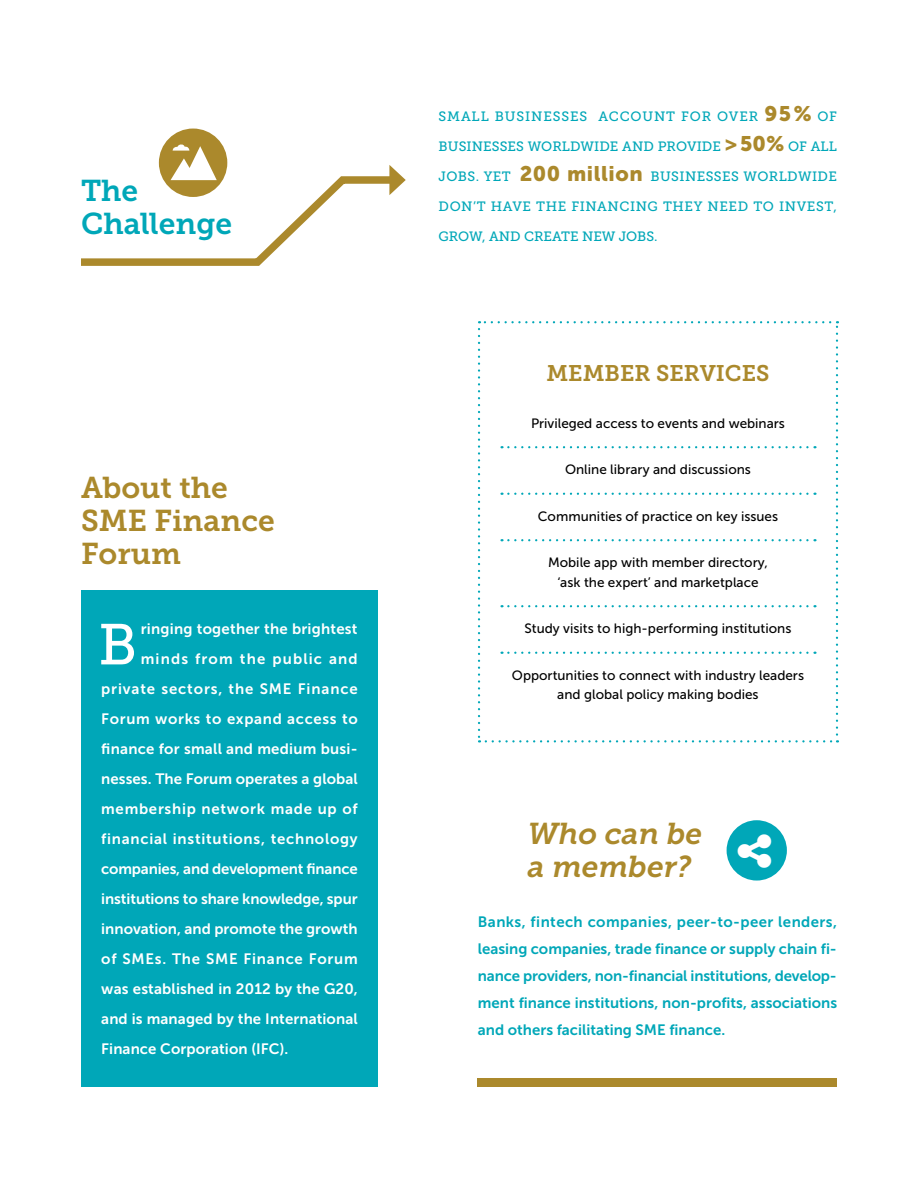
<style>
.page{position:relative;width:918px;height:1188px;background:#fff}
.page>*{position:absolute;margin:0;border:0;box-sizing:border-box;transform-origin:0 0}
.t1{font:57.45px "Museo Slab 500";color:#fff}
.t2{font:30px/33px "Museo Slab 700";color:#ab892c}
.t3{font:italic 30px/33px "Museo Slab 700";color:#ab892c}
.t4{font:30px/33px "Museo Slab 700";color:#00a7b8}
.t5{font:22.5px "Museo Slab 700";color:#ab892c}
.t6{font:15px/27px "Museo Sans 700";color:#00a7b8;text-align:justify}
.t7{font:15px "Museo Sans 700";letter-spacing:.015em;color:#fff}
.t8{font:15px "Museo Sans 700";letter-spacing:.05em;color:#fff}
.t9{font:15px "Museo Sans 700";letter-spacing:-.005em;color:#fff}
.t10{font:15px "Museo Sans 700";letter-spacing:-.015em;color:#fff}
.t11{font:15px "Museo Sans 700";letter-spacing:.06em;color:#fff}
.t12{font:15px "Museo Sans 700";letter-spacing:.04em;color:#fff}
.t13{font:15px "Museo Sans 700";letter-spacing:.075em;color:#fff}
.t14{font:13.5px/19.5px "Museo Sans 500";color:#000;text-align:center}
.t15{font:13.5px "Museo Slab 500";letter-spacing:.03em;color:#00a7b8}
.t16{font:13.5px "Museo Slab 500";letter-spacing:.005em;color:#00a7b8}
.t17{font:13.5px "Museo Slab 500";letter-spacing:.065em;color:#00a7b8}
.t18{font:13.5px "Museo Slab 500";color:#00a7b8}
.s1{font-family:"Museo Sans 900";font-size:21px;color:#ab892c}
</style>
<div class="page">
<div style="left:81px;top:590px;width:297px;height:497px;background:#00a7b8"></div>
<svg style="left:478px;top:321px;width:360px;height:421px"></svg>
<div style="left:478px;top:1078px;width:359px;height:9px;background:#ab892c"></div>
<div style="left:727px;top:820px;width:60px;height:61px;background:#00a7b8;border-radius:50%"></div>
<div style="left:159px;top:129px;width:68px;height:68px;background:#ab892c;border-radius:50%"></div>
<svg style="left:81px;top:144px;width:325px;height:122px"></svg>
<h2 class="t4" style="left:81px;top:174px;width:153px">The<br>Challenge</h2>
<h2 class="t2" style="left:81px;top:472px;width:195px">About the<br>SME Finance<br>Forum</h2>
<h1 class="t1" style="left:98px;top:613px;width:41px">B</h1>
<p class="t7" style="left:141px;top:621px;width:218px">ringing together the brightest</p>
<p class="t13" style="left:141px;top:651px;width:219px">minds from the public and</p>
<p class="t11" style="left:101px;top:681px;width:258px">private sectors, the SME Finance</p>
<p class="t12" style="left:101px;top:711px;width:258px">Forum works to expand access to</p>
<p class="t7" style="left:101px;top:741px;width:258px">finance for small and medium busi-</p>
<p class="t7" style="left:101px;top:771px;width:258px">nesses. The Forum operates a global</p>
<p class="t8" style="left:101px;top:801px;width:258px">membership network made up of</p>
<p class="t8" style="left:101px;top:831px;width:258px">financial institutions, technology</p>
<p class="t10" style="left:101px;top:861px;width:258px">companies, and development finance</p>
<p class="t9" style="left:101px;top:891px;width:258px">institutions to share knowledge, spur</p>
<p class="t7" style="left:101px;top:921px;width:258px">innovation, and promote the growth</p>
<p class="t8" style="left:101px;top:951px;width:258px">of SMEs. The SME Finance Forum</p>
<p class="t7" style="left:101px;top:981px;width:258px">was established in 2012 by the G20,</p>
<p class="t7" style="left:101px;top:1011px;width:258px">and is managed by the International</p>
<p class="t7" style="left:101px;top:1041px;width:189px">Finance Corporation (IFC).</p>
<p class="t17" style="left:439px;top:109px;width:400px">SMALL BUSINESSES ACCOUNT FOR OVER <span class="s1">95 %</span> OF</p>
<p class="t16" style="left:439px;top:139px;width:400px">BUSINESSES WORLDWIDE AND PROVIDE <span class="s1">&gt; 50 %</span> OF ALL</p>
<p class="t15" style="left:439px;top:169px;width:400px">JOBS. YET <span class="s1">200 million</span> BUSINESSES WORLDWIDE</p>
<p class="t15" style="left:439px;top:199px;width:400px">DON’T HAVE THE FINANCING THEY NEED TO INVEST,</p>
<p class="t18" style="left:439px;top:229px;width:221px">GROW, AND CREATE NEW JOBS.</p>
<h3 class="t5" style="left:546px;top:361px;width:225px">MEMBER SERVICES</h3>
<p class="t14" style="left:531px;top:413px;width:256px">Privileged access to events and webinars</p>
<p class="t14" style="left:565px;top:460px;width:187px">Online library and discussions</p>
<p class="t14" style="left:538px;top:506px;width:242px">Communities of practice on key issues</p>
<p class="t14" style="left:548px;top:553px;width:221px">Mobile app with member directory, ‘ask the expert’ and marketplace</p>
<p class="t14" style="left:525px;top:619px;width:268px">Study visits to high-performing institutions</p>
<p class="t14" style="left:512px;top:665px;width:294px">Opportunities to connect with industry leaders and global policy making bodies</p>
<h2 class="t3" style="left:528px;top:817px;width:245px">Who can be<br>a member? <sup>→</sup></h2>
<p class="t6" style="left:478px;top:908px;width:361px">Banks, fintech companies, peer-to-peer lenders, leasing companies, trade finance or supply chain fi&shy;nance providers, non-financial institutions, develop&shy;ment finance institutions, non-profits, associations and others facilitating SME finance.</p>
</div>
